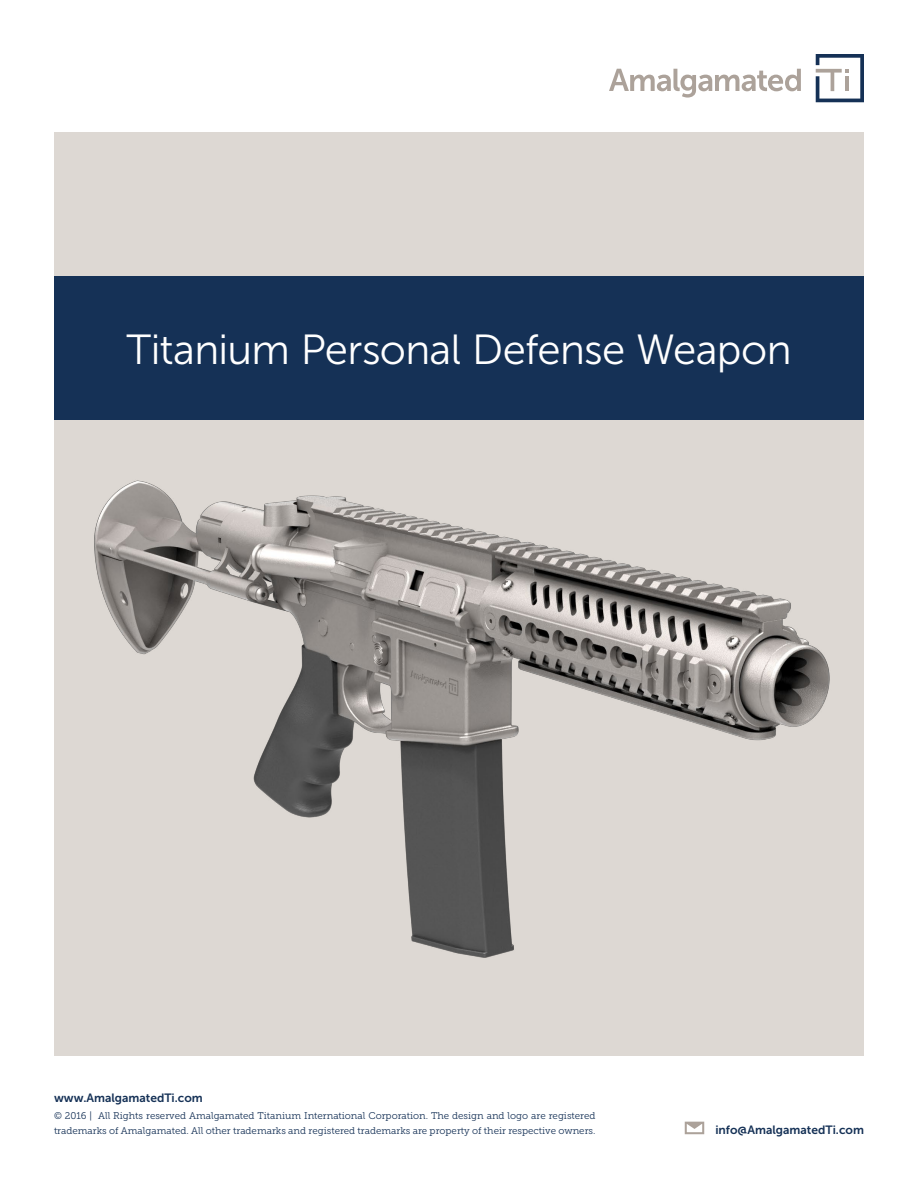
<style>
.page{position:relative;width:918px;height:1188px;background:#fff}
.page>*{position:absolute;margin:0;border:0;box-sizing:border-box;transform-origin:0 0}
.t1{font:42px "Museo Sans 300";letter-spacing:-.015em;color:#fff}
.t2{font:12px "Museo Sans 700";color:#153156}
.t3{font:9.75px/15px "Museo Slab 300";color:#153156}
</style>
<div class="page">
<svg style="left:816px;top:54px;width:48px;height:48px"></svg>
<svg style="left:609px;top:69px;width:192px;height:29px"></svg>
<div style="left:54px;top:132px;width:810px;height:924px;background:#ddd8d3"></div>
<div style="left:685px;top:1122px;width:19px;height:12px;border:2px solid #aca29a"></div>
<svg style="left:685px;top:1123px;width:18px;height:6px"></svg>
<img style="left:94px;top:480px;width:736px;height:478px">
<div style="left:54px;top:276px;width:810px;height:144px;background:#153156"></div>
<h1 class="t1" style="left:126px;top:327px;width:667px">Titanium Personal Defense Weapon</h1>
<p class="t2" style="left:54px;top:1091px;width:150px">www.AmalgamatedTi.com</p>
<p class="t3" style="left:54px;top:1108px;width:543px">© 2016 | All Rights reserved Amalgamated Titanium International Corporation. The design and logo are registered trademarks of Amalgamated. All other trademarks and registered trademarks are property of their respective owners.</p>
<p class="t2" style="left:715px;top:1123px;width:150px">info@AmalgamatedTi.com</p>
</div>
